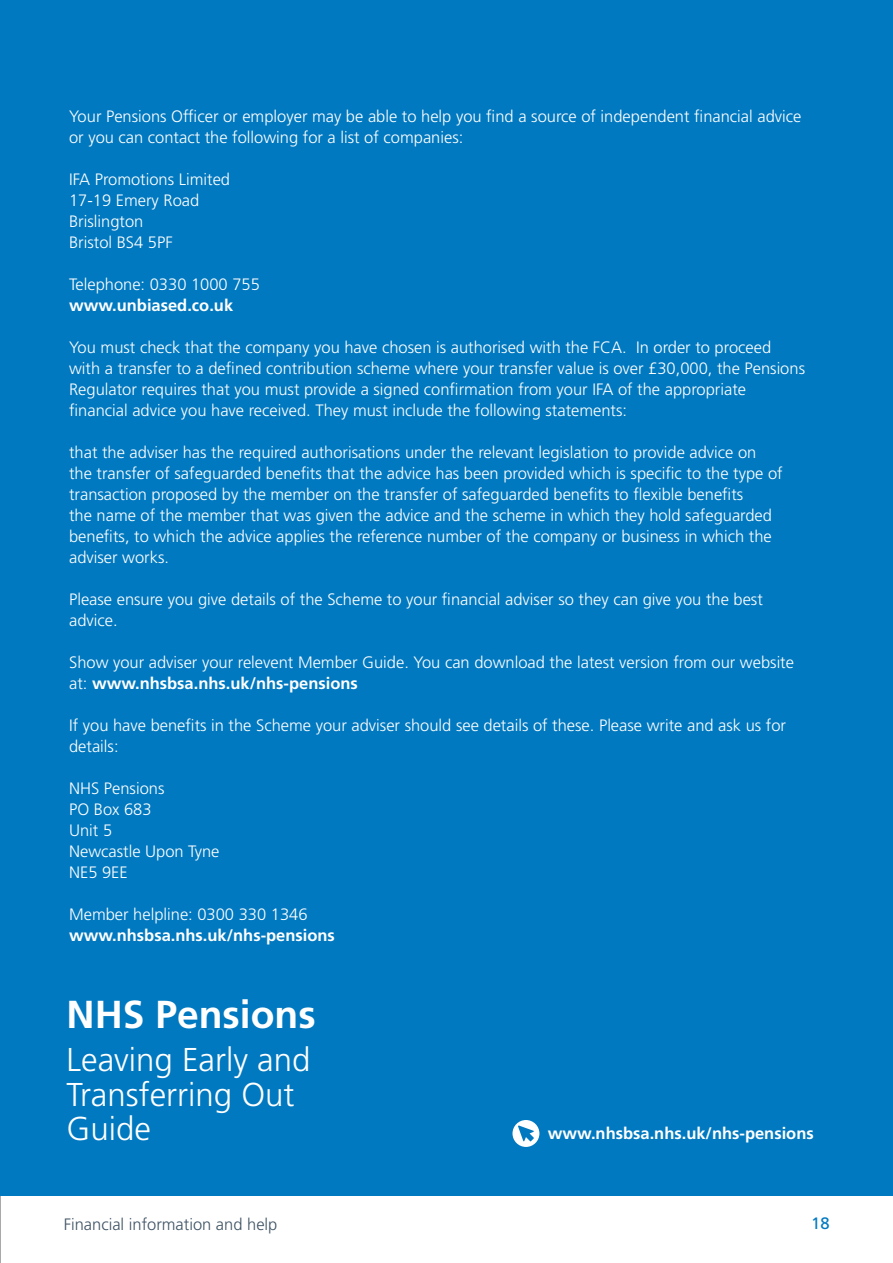
<style>
.page{position:relative;width:893px;height:1263px;background:#fff}
.page>*{position:absolute;margin:0;border:0;box-sizing:border-box;transform-origin:0 0}
.t1{font:700 39px "Frutiger LT Std";color:#fff}
.t2{font:300 33px/34.5px "Frutiger LT Std";color:#fff}
.t3{font:300 16.5px/21px "Frutiger LT Std";color:#fff}
.t4{font:700 16.5px/21px "Frutiger LT Std";color:#fff}
.t5{font:300 16.5px "Frutiger LT Std";color:#3f5364}
.t6{font:16.5px "Frutiger LT Std";color:#0079c1}
.s1{font-weight:700}
.s2{font-weight:300}
</style>
<div class="page">
<hr style="left:0;top:0;width:1px;height:1263px;background:#58595b">
<div style="left:0;top:0;width:893px;height:1195px;background:#0079c1"></div>
<div style="left:512px;top:1120px;width:27px;height:27px;background:#fff;border-radius:50%"></div>
<svg style="left:518px;top:1125px;width:16px;height:16px"></svg>
<p class="t3" style="left:69px;top:106px;width:734px">Your Pensions Officer or employer may be able to help you find a source of independent financial advice or you can contact the following for a list of companies:</p>
<p class="t3" style="left:69px;top:169px;width:163px">IFA Promotions Limited</p>
<p class="t3" style="left:69px;top:190px;width:132px">17-19 Emery Road</p>
<p class="t3" style="left:69px;top:211px;width:76px">Brislington</p>
<p class="t3" style="left:69px;top:232px;width:105px">Bristol BS4 5PF</p>
<p class="t3" style="left:69px;top:274px;width:192px">Telephone: 0330 1000 755 <span class="s1">www.unbiased.co.uk</span></p>
<p class="t3" style="left:69px;top:337px;width:737px">You must check that the company you have chosen is authorised with the FCA. In order to proceed with a transfer to a defined contribution scheme where your transfer value is over £30,000, the Pensions Regulator requires that you must provide a signed confirmation from your IFA of the appropriate financial advice you have received. They must include the following statements:</p>
<p class="t3" style="left:69px;top:442px;width:715px">that the adviser has the required authorisations under the relevant legislation to provide advice on the transfer of safeguarded benefits that the advice has been provided which is specific to the type of transaction proposed by the member on the transfer of safeguarded benefits to flexible benefits</p>
<p class="t3" style="left:69px;top:505px;width:704px;text-align:justify">the name of the member that was given the advice and the scheme in which they hold safeguarded benefits, to which the advice applies the reference number of the company or business in which the adviser works.</p>
<p class="t3" style="left:69px;top:589px;width:695px">Please ensure you give details of the Scheme to your financial adviser so they can give you the best advice.</p>
<p class="t3" style="left:69px;top:652px;width:726px">Show your adviser your relevent Member Guide. You can download the latest version from our website at: <span class="s1">www.nhsbsa.nhs.uk/nhs-pensions</span></p>
<p class="t3" style="left:69px;top:715px;width:718px">If you have benefits in the Scheme your adviser should see details of these. Please write and ask us for details:</p>
<p class="t3" style="left:69px;top:778px;width:97px">NHS Pensions</p>
<p class="t3" style="left:69px;top:799px;width:84px">PO Box 683</p>
<p class="t3" style="left:69px;top:820px;width:45px">Unit 5</p>
<p class="t3" style="left:69px;top:841px;width:152px">Newcastle Upon Tyne</p>
<p class="t3" style="left:69px;top:862px;width:60px">NE5 9EE</p>
<p class="t4" style="left:69px;top:904px;width:267px"><span class="s2">Member helpline: 0300 330 1346 </span>www.nhsbsa.nhs.uk/nhs-pensions</p>
<p class="t1" style="left:67px;top:991px;width:251px">NHS Pensions</p>
<p class="t2" style="left:67px;top:1043px;width:245px">Leaving Early and</p>
<p class="t2" style="left:67px;top:1077px;width:229px">Transferring Out<br>Guide</p>
<p class="t5" style="left:64px;top:1215px;width:215px">Financial information and help</p>
<p class="t4" style="left:548px;top:1123px;width:267px">www.nhsbsa.nhs.uk/nhs-pensions</p>
<p class="t6" style="left:811px;top:1214px;width:20px">18</p>
</div>
